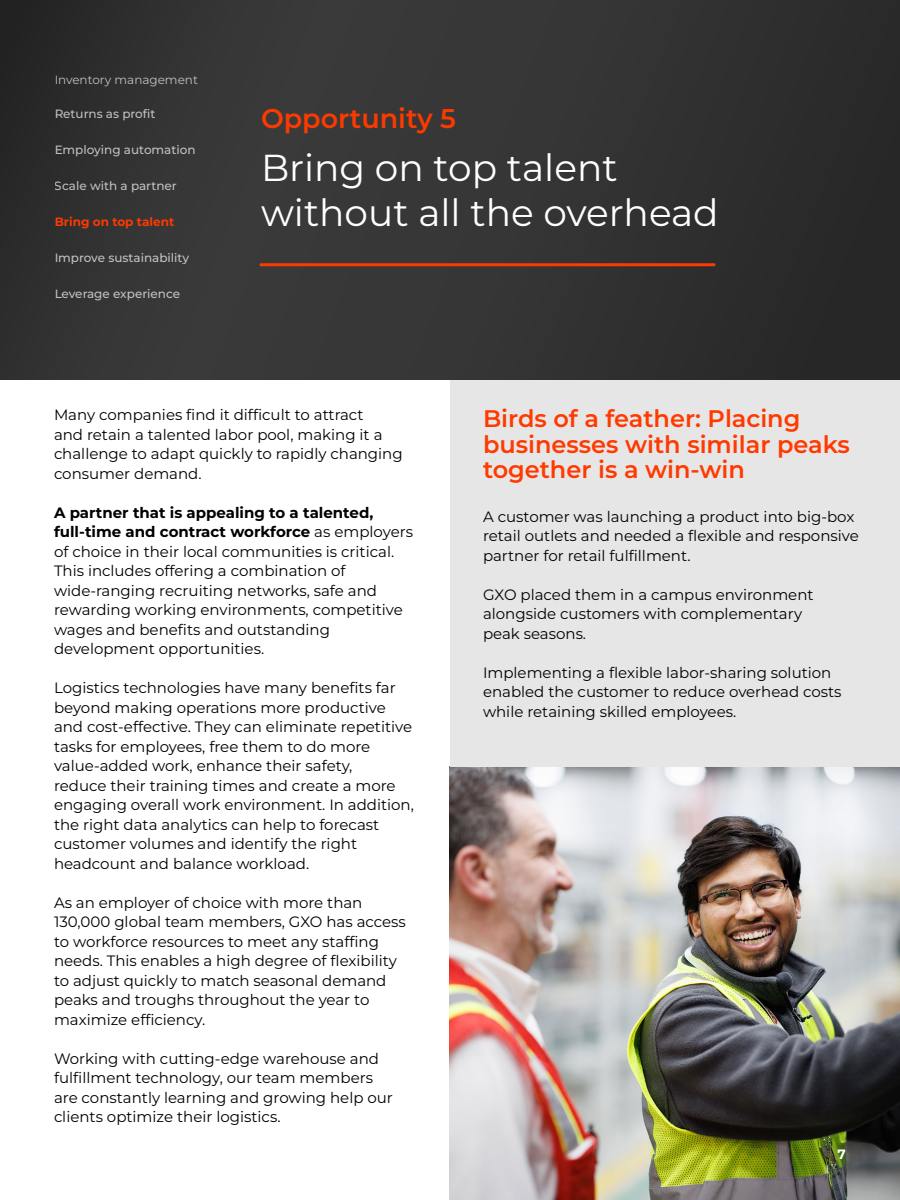
<style>
.page{position:relative;width:900px;height:1200px;background:#fff}
.page>*{position:absolute;margin:0;border:0;box-sizing:border-box;transform-origin:0 0}
.t1{font:37.5px/45px "Montserrat";color:#fff}
.t2{font:600 27px "Montserrat";color:#fc3a00}
.t3{font:600 24px/25.5px "Montserrat";color:#ff3a00}
.t4{font:15px/19.5px "Montserrat";color:#000}
.t5{font:700 13.5px "Montserrat";color:#fff}
.t6{font:500 12px "Montserrat";color:#fff}
.t7{font:12px "Montserrat";color:#fff}
.t8{font:700 12px "Montserrat";color:#fc3a00}
.s1{font-weight:700}
</style>
<div class="page">
<img style="left:450px;top:766px;width:450px;height:434px">
<div style="left:0;top:0;width:900px;height:380px;background:linear-gradient(to right,#363636,#2e2e2e)"></div>
<hr style="left:260px;top:263px;width:456px;height:3px;background:#ff3a00;border-radius:2px">
<div style="left:450px;top:380px;width:450px;height:386px;background:#e6e6e6"></div>
<p class="t7" style="left:54px;top:71px;width:145px">Inventory management</p>
<p class="t6" style="left:55px;top:105px;width:102px">Returns as profit</p>
<p class="t6" style="left:55px;top:142px;width:143px">Employing automation</p>
<p class="t6" style="left:55px;top:178px;width:124px">Scale with a partner</p>
<p class="t8" style="left:55px;top:214px;width:121px">Bring on top talent</p>
<p class="t6" style="left:55px;top:249px;width:136px">Improve sustainability</p>
<p class="t6" style="left:55px;top:285px;width:127px">Leverage experience</p>
<h2 class="t2" style="left:261px;top:99px;width:197px">Opportunity 5</h2>
<h1 class="t1" style="left:261px;top:144px;width:459px">Bring on top talent without all the overhead</h1>
<p class="t4" style="left:54px;top:404px;width:350px">Many companies find it difficult to attract<br>and retain a talented labor pool, making it a challenge to adapt quickly to rapidly changing consumer demand.</p>
<p class="t4" style="left:54px;top:502px;width:361px"><span class="s1">A partner that is appealing to a talented, full-time and contract workforce</span> as employers of choice in their local communities is critical.<br>This includes offering a combination of wide-ranging recruiting networks, safe and rewarding working environments, competitive wages and benefits and outstanding development opportunities.</p>
<p class="t4" style="left:54px;top:677px;width:361px">Logistics technologies have many benefits far beyond making operations more productive and cost-effective. They can eliminate repetitive tasks for employees, free them to do more value-added work, enhance their safety,<br>reduce their training times and create a more engaging overall work environment. In addition, the right data analytics can help to forecast customer volumes and identify the right headcount and balance workload.</p>
<p class="t4" style="left:54px;top:892px;width:353px">As an employer of choice with more than 130,000 global team members, GXO has access to workforce resources to meet any staffing needs. This enables a high degree of flexibility to adjust quickly to match seasonal demand peaks and troughs throughout the year to maximize efficiency.</p>
<p class="t4" style="left:54px;top:1048px;width:340px">Working with cutting-edge warehouse and fulfillment technology, our team members are constantly learning and growing help our clients optimize their logistics.</p>
<h3 class="t3" style="left:483px;top:405px;width:368px">Birds of a feather: Placing businesses with similar peaks together is a win-win</h3>
<p class="t4" style="left:483px;top:506px;width:377px">A customer was launching a product into big-box retail outlets and needed a flexible and responsive partner for retail fulfillment.</p>
<p class="t4" style="left:483px;top:584px;width:332px">GXO placed them in a campus environment alongside customers with complementary peak seasons.</p>
<p class="t4" style="left:483px;top:662px;width:360px">Implementing a flexible labor-sharing solution enabled the customer to reduce overhead costs while retaining skilled employees.</p>
<p class="t5" style="left:838px;top:1145px;width:10px">7</p>
</div>
